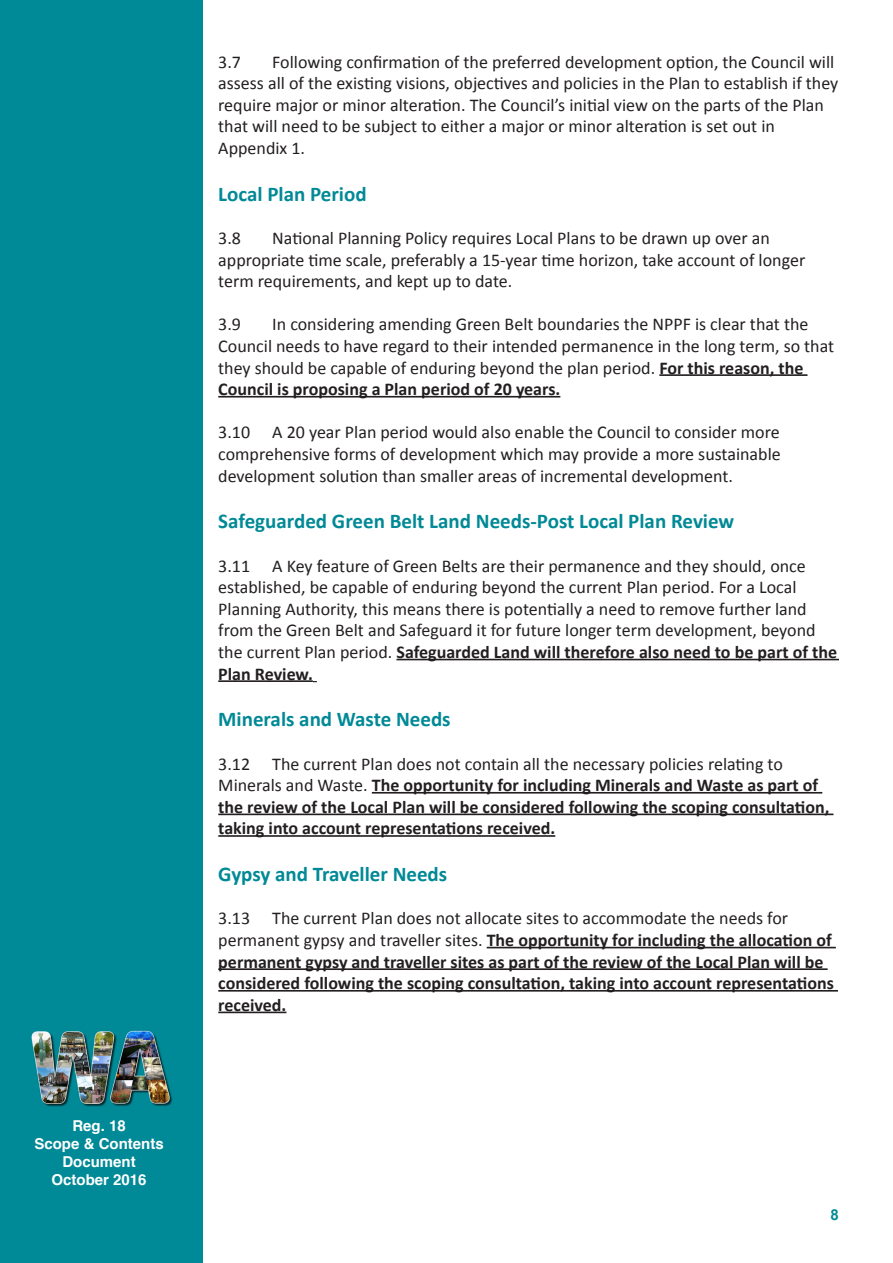
<style>
.page{position:relative;width:893px;height:1263px;background:#fff}
.page>*{position:absolute;margin:0;border:0;box-sizing:border-box;transform-origin:0 0}
.t1{font:700 21px "Calibri";color:#008996}
.t2{font:18px/21.6px "Calibri";color:#231f20}
.t3{font:700 18px/21.6px "Calibri";color:#231f20}
.t4{font:700 15px/18px "Helvetica";color:#fff;text-align:center}
.t5{font:700 15px "Arial";color:#008996}
.s1{font-weight:700}
.s2{font-weight:400}
</style>
<div class="page">
<div style="left:0;top:0;width:203px;height:1263px;background:#008996"></div>
<img style="left:31px;top:1030px;width:141px;height:77px">
<hr style="left:659px;top:374px;width:148px;height:2px;background:#231f20">
<hr style="left:218px;top:396px;width:342px;height:1px;background:#231f20">
<hr style="left:396px;top:659px;width:443px;height:1px;background:#231f20">
<hr style="left:218px;top:680px;width:95px;height:2px;background:#231f20">
<hr style="left:372px;top:792px;width:450px;height:1px;background:#231f20">
<hr style="left:218px;top:813px;width:615px;height:2px;background:#231f20">
<hr style="left:218px;top:835px;width:337px;height:2px;background:#231f20">
<hr style="left:487px;top:947px;width:349px;height:1px;background:#231f20">
<hr style="left:218px;top:968px;width:610px;height:2px;background:#231f20">
<hr style="left:218px;top:990px;width:620px;height:1px;background:#231f20">
<hr style="left:218px;top:1011px;width:68px;height:2px;background:#231f20">
<p class="t4" style="left:34px;top:1116px;width:131px">Reg. 18<br>Scope &amp; Contents<br>Document<br>October 2016</p>
<p class="t2" style="left:218px;top:51px;width:622px;text-indent:54px">Following confirmation of the preferred development option, the Council will assess all of the existing visions, objectives and policies in the Plan to establish if they require major or minor alteration. The Council’s initial view on the parts of the Plan that will need to be subject to either a major or minor alteration is set out in</p>
<p class="t2" style="left:218px;top:137px;width:88px">Appendix 1.</p>
<p class="t1" style="left:218px;top:180px;width:150px">Local Plan Period</p>
<p class="t2" style="left:218px;top:227px;width:24px">3.8</p>
<p class="t2" style="left:272px;top:227px;width:499px">National Planning Policy requires Local Plans to be drawn up over an</p>
<p class="t2" style="left:218px;top:249px;width:588px">appropriate time scale, preferably a 15-year time horizon, take account of longer term requirements, and kept up to date.</p>
<p class="t2" style="left:218px;top:314px;width:24px">3.9</p>
<p class="t2" style="left:218px;top:51px;width:24px">3.7</p>
<p class="t2" style="left:218px;top:314px;width:617px;text-indent:54px">In considering amending Green Belt boundaries the NPPF is clear that the Council needs to have regard to their intended permanence in the long term, so that they should be capable of enduring beyond the plan period. <span class="s1">For this reason, the Council is proposing a Plan period of 20 years.</span></p>
<p class="t2" style="left:218px;top:422px;width:563px">3.10 A 20 year Plan period would also enable the Council to consider more</p>
<p class="t2" style="left:218px;top:443px;width:564px">comprehensive forms of development which may provide a more sustainable</p>
<p class="t2" style="left:218px;top:465px;width:516px">development solution than smaller areas of incremental development.</p>
<p class="t1" style="left:218px;top:508px;width:517px">Safeguarded Green Belt Land Needs-Post Local Plan Review</p>
<p class="t2" style="left:218px;top:555px;width:589px">3.11 A Key feature of Green Belts are their permanence and they should, once established, be capable of enduring beyond the current Plan period. For a Local</p>
<p class="t2" style="left:218px;top:598px;width:620px">Planning Authority, this means there is potentially a need to remove further land from the Green Belt and Safeguard it for future longer term development, beyond the current Plan period. <span class="s1">Safeguarded Land will therefore also need to be part of the Plan Review.</span></p>
<p class="t1" style="left:218px;top:706px;width:234px">Minerals and Waste Needs</p>
<p class="t2" style="left:218px;top:753px;width:566px">3.12 The current Plan does not contain all the necessary policies relating to</p>
<p class="t3" style="left:218px;top:774px;width:613px"><span class="s2">Minerals and Waste.</span> The opportunity for including Minerals and Waste as part of the review of the Local Plan will be considered following the scoping consultation, taking into account representations received.</p>
<p class="t1" style="left:218px;top:861px;width:231px">Gypsy and Traveller Needs</p>
<p class="t3" style="left:218px;top:908px;width:617px"><span class="s2">3.13 The current Plan does not allocate sites to accommodate the needs for permanent gypsy and traveller sites.</span> The opportunity for including the allocation of permanent gypsy and traveller sites as part of the review of the Local Plan will be considered following the scoping consultation, taking into account representations received.</p>
<p class="t5" style="left:831px;top:1204px;width:10px">8</p>
</div>
